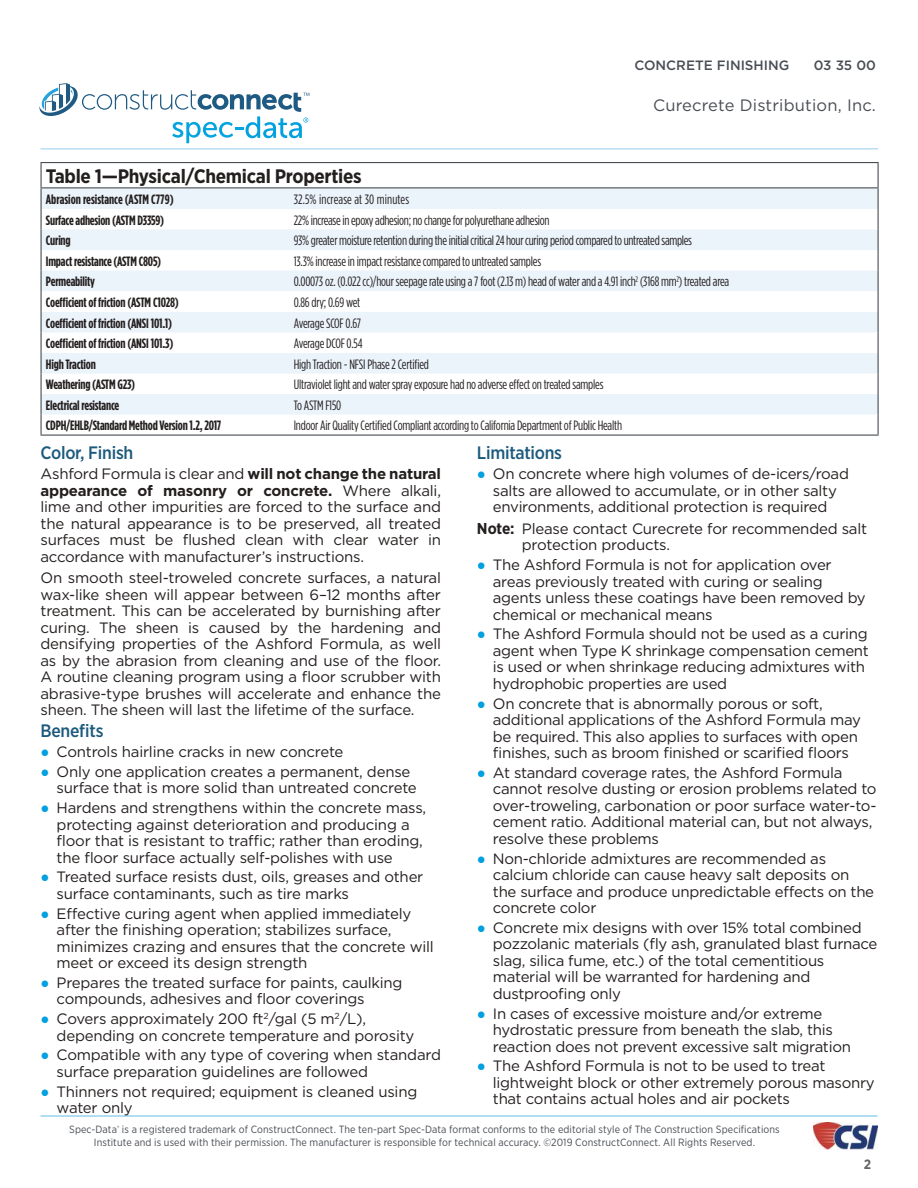
<style>
.page{position:relative;width:918px;height:1188px;background:#fff}
.page>*{position:absolute;margin:0;border:0;box-sizing:border-box;transform-origin:0 0}
.t1{font:700 19.5px "Gotham Narrow";letter-spacing:-.015em;color:#241f1f}
.t2{font:500 18px "Gotham Narrow";letter-spacing:-.015em;color:#1c5a7d}
.t3{font:16.5px "Gotham";letter-spacing:.01em;color:#494e54}
.t4{font:15px/16.5px "Gotham";letter-spacing:-.02em;color:#241f1f}
.t5{font:13.5px "Gotham Condensed";letter-spacing:-.015em;color:#241f1f}
.t6{font:700 13.5px "Gotham Condensed";letter-spacing:-.015em;color:#241f1f}
.t7{font:13.5px "Gotham Condensed";letter-spacing:.01em;color:#241f1f}
.t8{font:500 13.5px "Gotham";color:#494e54}
.t9{font:700 13.5px "Gotham Narrow";color:#656365}
.t10{font:10.5px/12.6px "Gotham Narrow";letter-spacing:.01em;color:#494e54;text-align:center}
.s1{font-weight:700}
.s2{font-family:"Verdana";color:#03a0df}
.s3{font-family:"Gotham Narrow";font-weight:700;font-size:15.75px}
</style>
<div class="page">
<hr style="left:40px;top:1116px;width:838px;height:1px;background:#67bce9">
<img style="left:813px;top:1123px;width:64px;height:27px">
<hr style="left:40px;top:148px;width:838px;height:1px;background:#98ceef">
<svg style="left:39px;top:83px;width:270px;height:60px"></svg>
<svg style="left:42px;top:188px;width:836px;height:227px;fill:#ebf3fb"></svg>
<hr style="left:40px;top:188px;width:2px;height:21px;background:#494e54">
<hr style="left:40px;top:209px;width:2px;height:20px;background:#494e54">
<hr style="left:40px;top:229px;width:2px;height:21px;background:#494e54">
<hr style="left:40px;top:250px;width:2px;height:21px;background:#494e54">
<hr style="left:40px;top:271px;width:2px;height:20px;background:#494e54">
<hr style="left:40px;top:291px;width:2px;height:21px;background:#494e54">
<hr style="left:40px;top:312px;width:2px;height:20px;background:#494e54">
<hr style="left:40px;top:332px;width:2px;height:21px;background:#494e54">
<hr style="left:40px;top:353px;width:2px;height:21px;background:#494e54">
<hr style="left:40px;top:374px;width:2px;height:20px;background:#494e54">
<hr style="left:40px;top:415px;width:2px;height:20px;background:#494e54">
<hr style="left:40px;top:435px;width:249px;height:1px;background:#494e54">
<hr style="left:289px;top:435px;width:590px;height:1px;background:#494e54">
<hr style="left:40px;top:162px;width:249px;height:1px;background:#494e54">
<hr style="left:40px;top:163px;width:2px;height:24px;background:#494e54">
<hr style="left:289px;top:162px;width:590px;height:1px;background:#494e54">
<hr style="left:40px;top:187px;width:249px;height:1px;background:#494e54">
<hr style="left:289px;top:187px;width:590px;height:1px;background:#494e54">
<hr style="left:40px;top:394px;width:2px;height:21px;background:#494e54">
<svg style="left:878px;top:163px;width:1px;height:272px"></svg>
<p class="t8" style="left:634px;top:56px;width:156px">CONCRETE FINISHING</p>
<p class="t8" style="left:814px;top:56px;width:64px">03 35 00</p>
<p class="t3" style="left:653px;top:95px;width:224px">Curecrete Distribution, Inc.</p>
<h1 class="t1" style="left:46px;top:164px;width:317px">Table 1—Physical/Chemical Properties</h1>
<p class="t6" style="left:46px;top:191px;width:129px">Abrasion resistance (ASTM C779)</p>
<p class="t7" style="left:294px;top:192px;width:117px">32.5% increase at 30 minutes</p>
<p class="t6" style="left:46px;top:212px;width:120px">Surface adhesion (ASTM D3359)</p>
<p class="t5" style="left:294px;top:212px;width:257px">22% increase in epoxy adhesion; no change for polyurethane adhesion</p>
<p class="t6" style="left:46px;top:232px;width:26px">Curing</p>
<p class="t5" style="left:294px;top:233px;width:400px">93% greater moisture retention during the initial critical 24 hour curing period compared to untreated samples</p>
<p class="t6" style="left:46px;top:253px;width:117px">Impact resistance (ASTM C805)</p>
<p class="t5" style="left:294px;top:253px;width:249px">13.3% increase in impact resistance compared to untreated samples</p>
<p class="t6" style="left:46px;top:274px;width:51px">Permeability</p>
<p class="t5" style="left:294px;top:274px;width:437px">0.00073 oz. (0.022 cc)/hour seepage rate using a 7 foot (2.13 m) head of water and a 4.91 inch<sup>2</sup> (3168 mm<sup>2</sup>) treated area</p>
<p class="t6" style="left:46px;top:294px;width:135px">Coefficient of friction (ASTM C1028)</p>
<p class="t5" style="left:294px;top:294px;width:68px">0.86 dry; 0.69 wet</p>
<p class="t6" style="left:46px;top:315px;width:128px">Coefficient of friction (ANSI 101.1)</p>
<p class="t5" style="left:294px;top:315px;width:69px">Average SCOF 0.67</p>
<p class="t6" style="left:46px;top:336px;width:129px">Coefficient of friction (ANSI 101.3)</p>
<p class="t5" style="left:294px;top:336px;width:70px">Average DCOF 0.54</p>
<p class="t6" style="left:46px;top:356px;width:51px">High Traction</p>
<p class="t5" style="left:294px;top:356px;width:137px">High Traction - NFSI Phase 2 Certified</p>
<p class="t6" style="left:46px;top:377px;width:91px">Weathering (ASTM G23)</p>
<p class="t5" style="left:294px;top:377px;width:311px">Ultraviolet light and water spray exposure had no adverse effect on treated samples</p>
<p class="t6" style="left:46px;top:397px;width:75px">Electrical resistance</p>
<p class="t5" style="left:294px;top:397px;width:49px">To ASTM F150</p>
<p class="t6" style="left:46px;top:418px;width:177px">CDPH/EHLB/Standard Method Version 1.2, 2017</p>
<p class="t5" style="left:294px;top:418px;width:330px">Indoor Air Quality Certified Compliant according to California Department of Public Health</p>
<p class="t2" style="left:40px;top:442px;width:94px">Color, Finish</p>
<p class="t4" style="left:40px;top:465px;width:402px;text-align:justify">Ashford Formula is clear and <span class="s1">will not change the natural appearance of masonry or concrete.</span> Where alkali, lime and other impurities are forced to the surface and the natural appearance is to be preserved, all treated surfaces must be flushed clean with clear water in accordance with manufacturer’s instructions.</p>
<p class="t4" style="left:40px;top:570px;width:402px;text-align:justify">On smooth steel-troweled concrete surfaces, a natural wax-like sheen will appear between 6–12 months after treatment. This can be accelerated by burnishing after curing. The sheen is caused by the hardening and densifying properties of the Ashford Formula, as well as by the abrasion from cleaning and use of the floor.<br>A routine cleaning program using a floor scrubber with abrasive-type brushes will accelerate and enhance the sheen. The sheen will last the lifetime of the surface.</p>
<p class="t2" style="left:40px;top:720px;width:64px">Benefits</p>
<p class="t4" style="left:40px;top:743px;width:305px"><span class="s2">●</span> Controls hairline cracks in new concrete</p>
<p class="t4" style="left:57px;top:763px;width:362px;text-indent:-16px"><span class="s2">●</span> Only one application creates a permanent, dense surface that is more solid than untreated concrete</p>
<p class="t4" style="left:57px;top:799px;width:371px;text-indent:-16px"><span class="s2">●</span> Hardens and strengthens within the concrete mass, protecting against deterioration and producing a floor that is resistant to traffic; rather than eroding, the floor surface actually self-polishes with use</p>
<p class="t4" style="left:57px;top:868px;width:368px;text-indent:-16px"><span class="s2">●</span> Treated surface resists dust, oils, greases and other surface contaminants, such as tire marks</p>
<p class="t4" style="left:57px;top:905px;width:379px;text-indent:-16px"><span class="s2">●</span> Effective curing agent when applied immediately after the finishing operation; stabilizes surface, minimizes crazing and ensures that the concrete will meet or exceed its design strength</p>
<p class="t4" style="left:57px;top:974px;width:347px;text-indent:-16px"><span class="s2">●</span> Prepares the treated surface for paints, caulking compounds, adhesives and floor coverings</p>
<p class="t4" style="left:57px;top:1010px;width:359px;text-indent:-16px"><span class="s2">●</span> Covers approximately 200 ft<sup>2</sup>/gal (5 m<sup>2</sup>/L), depending on concrete temperature and porosity</p>
<p class="t4" style="left:57px;top:1046px;width:386px;text-indent:-16px"><span class="s2">●</span> Compatible with any type of covering when standard surface preparation guidelines are followed</p>
<p class="t4" style="left:57px;top:1083px;width:362px;text-indent:-16px"><span class="s2">●</span> Thinners not required; equipment is cleaned using water only</p>
<p class="t2" style="left:477px;top:442px;width:87px">Limitations</p>
<p class="t4" style="left:477px;top:465px;width:373px;text-align:center"><span class="s2">●</span> On concrete where high volumes of de-icers/road salts are allowed to accumulate, or in other salty environments, additional protection is required</p>
<p class="t4" style="left:522px;top:520px;width:347px;text-indent:-45px"><span class="s3">Note:</span> Please contact Curecrete for recommended salt protection products.</p>
<p class="t4" style="left:493px;top:556px;width:374px;text-indent:-16px"><span class="s2">●</span> The Ashford Formula is not for application over areas previously treated with curing or sealing agents unless these coatings have been removed by chemical or mechanical means</p>
<p class="t4" style="left:493px;top:626px;width:378px;text-indent:-16px"><span class="s2">●</span> The Ashford Formula should not be used as a curing agent when Type K shrinkage compensation cement is used or when shrinkage reducing admixtures with hydrophobic properties are used</p>
<p class="t4" style="left:493px;top:695px;width:370px;text-indent:-16px"><span class="s2">●</span> On concrete that is abnormally porous or soft, additional applications of the Ashford Formula may be required. This also applies to surfaces with open finishes, such as broom finished or scarified floors</p>
<p class="t4" style="left:493px;top:764px;width:385px;text-indent:-16px"><span class="s2">●</span> At standard coverage rates, the Ashford Formula cannot resolve dusting or erosion problems related to over-troweling, carbonation or poor surface water-to&shy;cement ratio. Additional material can, but not always, resolve these problems</p>
<p class="t4" style="left:493px;top:850px;width:383px;text-indent:-16px"><span class="s2">●</span> Non-chloride admixtures are recommended as calcium chloride can cause heavy salt deposits on the surface and produce unpredictable effects on the concrete color</p>
<p class="t4" style="left:493px;top:919px;width:386px;text-indent:-16px"><span class="s2">●</span> Concrete mix designs with over 15% total combined pozzolanic materials (fly ash, granulated blast furnace slag, silica fume, etc.) of the total cementitious material will be warranted for hardening and dustproofing only</p>
<p class="t4" style="left:493px;top:1005px;width:360px;text-indent:-16px"><span class="s2">●</span> In cases of excessive moisture and/or extreme hydrostatic pressure from beneath the slab, this reaction does not prevent excessive salt migration</p>
<p class="t4" style="left:493px;top:1058px;width:383px;text-indent:-16px"><span class="s2">●</span> The Ashford Formula is not to be used to treat lightweight block or other extremely porous masonry that contains actual holes and air pockets</p>
<p class="t10" style="left:69px;top:1123px;width:712px">Spec-Data<sup>®</sup> is a registered trademark of ConstructConnect. The ten-part Spec-Data format conforms to the editorial style of The Construction Specifications<br>Institute and is used with their permission. The manufacturer is responsible for technical accuracy. ©2019 ConstructConnect. All Rights Reserved.</p>
<p class="t9" style="left:864px;top:1156px;width:9px">2</p>
</div>
